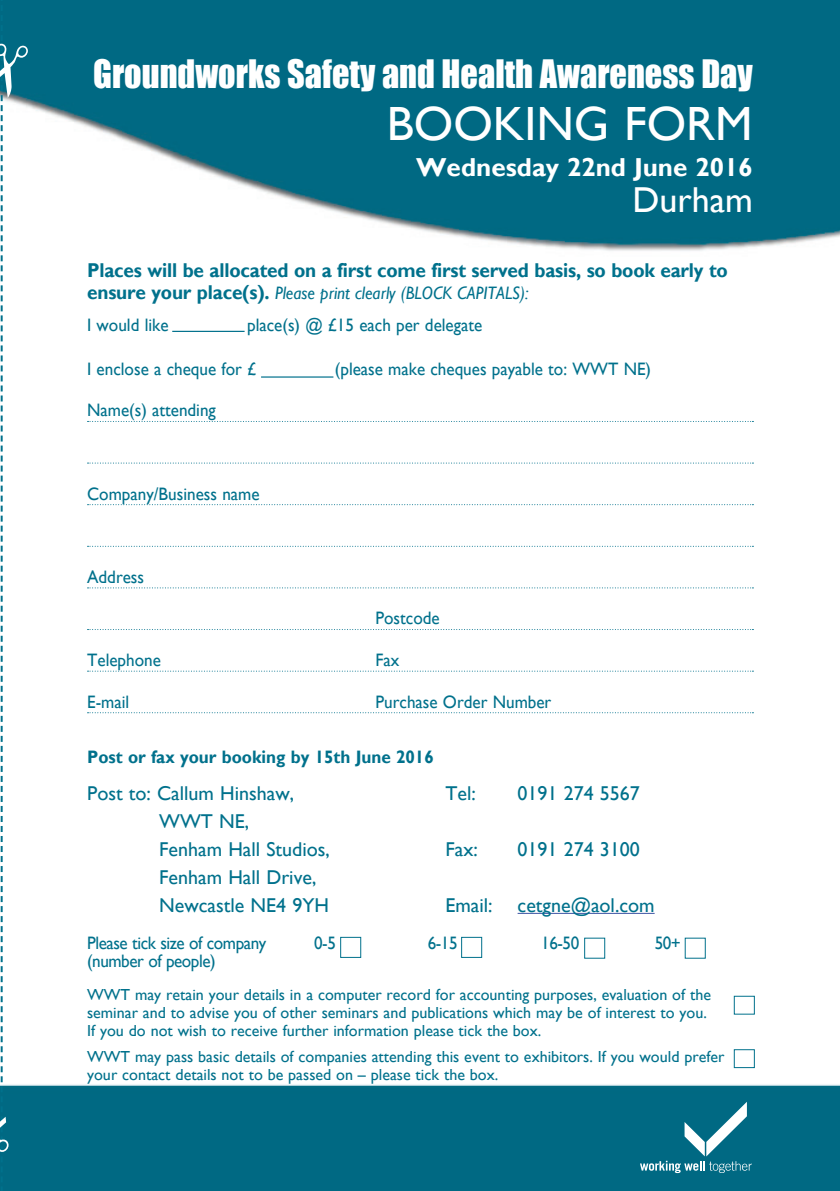
<style>
.page{position:relative;width:840px;height:1191px;background:#fff}
.page>*{position:absolute;margin:0;border:0;box-sizing:border-box;transform-origin:0 0}
.t1{font:48px "Gill Sans";color:#fff}
.t2{font:36px "Impact";color:#fff;scale:.95 1}
.t3{font:36px "Gill Sans";color:#fff}
.t4{font:700 26px "Gill Sans";color:#fff}
.Body_text{font:20px "Gill Sans";color:#00718c}
.Form_text{font:700 20px "Gill Sans";letter-spacing:-.01em;color:#00718c;scale:.95 1}
.Form_text-2{font:18px "Gill Sans";color:#00718c;scale:.95 1}
.Ruled_Form_text{font:18px "Gill Sans";color:#00718c;scale:.95 1}
.Form_text-3{font:italic 18px "Gill Sans";color:#00718c;scale:.95 1}
.Form_text-4{font:18px "Gill Sans";letter-spacing:-.025em;color:#00718c;scale:.95 1}
.Form_text-5{font:700 18px "Gill Sans";color:#00718c;scale:.95 1}
.Body_text-2{font:16px/18px "Gill Sans";color:#00718c}
.s1{font-weight:700;font-style:normal;font-size:20px}
</style>
<div class="page">
<img style="left:28px;top:0;width:811px;height:1191px">
<svg style="left:87px;top:421px;width:666px;height:1px"></svg>
<svg style="left:87px;top:463px;width:666px;height:1px"></svg>
<svg style="left:87px;top:504px;width:666px;height:1px"></svg>
<svg style="left:87px;top:546px;width:666px;height:1px"></svg>
<svg style="left:87px;top:587px;width:666px;height:1px"></svg>
<svg style="left:87px;top:629px;width:666px;height:1px"></svg>
<svg style="left:87px;top:671px;width:666px;height:1px"></svg>
<svg style="left:87px;top:712px;width:666px;height:1px"></svg>
<svg style="left:639px;top:1101px;width:112px;height:72px;background:#278096"></svg>
<hr style="left:172px;top:331px;width:72px;height:1px;background:#00718c">
<div style="left:340px;top:937px;width:21px;height:21px;border:1px solid #00718c"></div>
<div style="left:461px;top:937px;width:21px;height:21px;border:1px solid #00718c"></div>
<div style="left:584px;top:937px;width:21px;height:21px;border:1px solid #00718c"></div>
<div style="left:733px;top:1049px;width:21px;height:19px;border:1px solid #00718c"></div>
<hr style="left:517px;top:913px;width:137px;height:1px;background:#3d54a4">
<hr style="left:261px;top:376px;width:72px;height:1px;background:#00718c">
<svg style="left:0;top:0;width:28px;height:1191px"></svg>
<p class="t2" style="left:93px;top:52px;width:695px">Groundworks Safety and Health Awareness Day</p>
<p class="t1" style="left:386px;top:96px;width:367px">BOOKING FORM</p>
<p class="t4" style="left:416px;top:152px;width:338px">Wednesday 22nd June 2016</p>
<p class="t3" style="left:632px;top:179px;width:122px">Durham</p>
<p class="Form_text" style="left:87px;top:258px;width:675px">Places will be allocated on a first come first served basis, so book early to</p>
<p class="Form_text-3" style="left:87px;top:282px;width:466px"><span class="s1">ensure your place(s).</span> Please print clearly (BLOCK CAPITALS):</p>
<p class="Form_text-2" style="left:87px;top:314px;width:87px">I would like</p>
<p class="Form_text-2" style="left:247px;top:314px;width:249px">place(s) @ £15 each per delegate</p>
<p class="Form_text-2" style="left:87px;top:358px;width:179px">I enclose a cheque for £</p>
<p class="Form_text-2" style="left:335px;top:358px;width:334px">(please make cheques payable to: WWT NE)</p>
<p class="Ruled_Form_text" style="left:87px;top:400px;width:137px">Name(s) attending</p>
<p class="Ruled_Form_text" style="left:87px;top:483px;width:183px">Company/Business name</p>
<p class="Ruled_Form_text" style="left:87px;top:566px;width:61px">Address</p>
<p class="Ruled_Form_text" style="left:375px;top:608px;width:69px">Postcode</p>
<p class="Ruled_Form_text" style="left:87px;top:649px;width:79px">Telephone</p>
<p class="Ruled_Form_text" style="left:375px;top:649px;width:27px">Fax</p>
<p class="Ruled_Form_text" style="left:87px;top:691px;width:46px">E-mail</p>
<p class="Ruled_Form_text" style="left:375px;top:691px;width:187px">Purchase Order Number</p>
<p class="Form_text-5" style="left:87px;top:746px;width:366px">Post or fax your booking by 15th June 2016</p>
<p class="Body_text" style="left:87px;top:782px;width:208px">Post to: Callum Hinshaw,</p>
<p class="Body_text" style="left:159px;top:810px;width:91px">WWT NE,</p>
<p class="Body_text" style="left:159px;top:838px;width:172px">Fenham Hall Studios,</p>
<p class="Body_text" style="left:159px;top:866px;width:159px">Fenham Hall Drive,</p>
<p class="Body_text" style="left:159px;top:894px;width:171px">Newcastle NE4 9YH</p>
<p class="Body_text" style="left:445px;top:781px;width:32px">Tel:</p>
<p class="Body_text" style="left:517px;top:781px;width:124px">0191 274 5567</p>
<p class="Body_text" style="left:445px;top:837px;width:34px">Fax:</p>
<p class="Body_text" style="left:517px;top:837px;width:124px">0191 274 3100</p>
<p class="Body_text" style="left:445px;top:893px;width:210px">Email: cetgne@aol.com</p>
<p class="Form_text-4" style="left:87px;top:932px;width:190px">Please tick size of company</p>
<p class="Form_text-2" style="left:314px;top:932px;width:24px">0-5</p>
<p class="Form_text-2" style="left:427px;top:932px;width:33px">6-15</p>
<p class="Form_text-2" style="left:541px;top:932px;width:42px">16-50</p>
<p class="Form_text-2" style="left:654px;top:932px;width:29px">50+</p>
<p class="Form_text-4" style="left:87px;top:950px;width:137px">(number of people)</p>
<p class="Body_text-2" style="left:87px;top:986px;width:625px">WWT may retain your details in a computer record for accounting purposes, evaluation of the seminar and to advise you of other seminars and publications which may be of interest to you.<br>If you do not wish to receive further information please tick the box.</p>
<p class="Body_text-2" style="left:87px;top:1048px;width:638px">WWT may pass basic details of companies attending this event to exhibitors. If you would prefer your contact details not to be passed on – please tick the box.</p>
</div>
